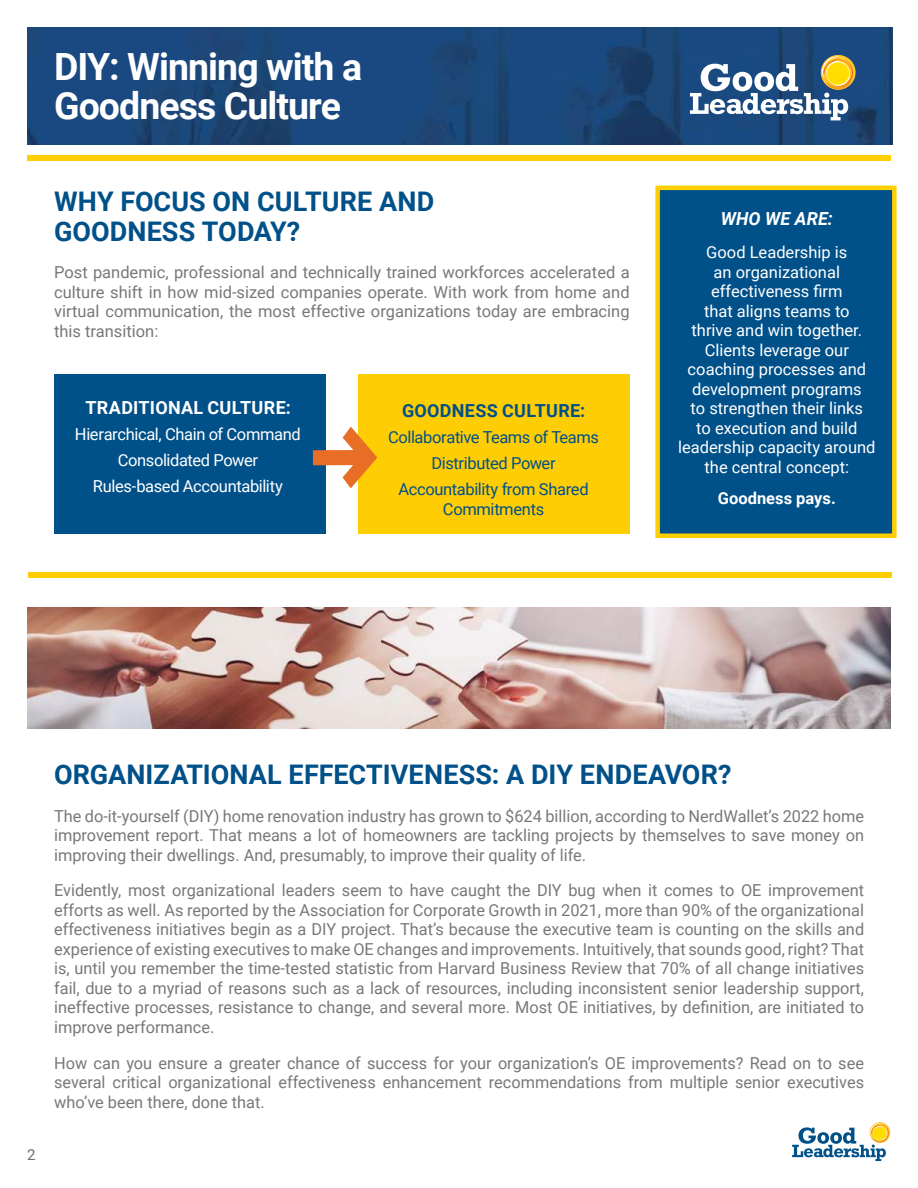
<style>
.page{position:relative;width:918px;height:1188px;background:#fff}
.page>*{position:absolute;margin:0;border:0;box-sizing:border-box;transform-origin:0 0}
.t1{font:700 37.5px/39px "Roboto";letter-spacing:-.025em;color:#fff}
.t2{font:700 27px/30px "Roboto";letter-spacing:.005em;color:#005089}
.t3{font:700 18px "Roboto";letter-spacing:.015em;color:#fff}
.t4{font:700 18px "Roboto";letter-spacing:.015em;color:#005089}
.t5{font:italic 700 18px "Roboto";letter-spacing:.005em;color:#fff}
.t6{font:16.5px/19.5px "Roboto";color:#77787b;text-align:justify}
.t7{font:16.5px/19.5px "Roboto";color:#fff;text-align:center}
.t8{font:16.5px/26.2px "Roboto";letter-spacing:-.025em;color:#005089;text-align:center}
.t9{font:16.5px/26.2px "Roboto";letter-spacing:-.025em;color:#fff;text-align:center}
.t10{font:700 16.5px "Roboto";color:#fff}
.t11{font:15px "Roboto";color:#6d6e71}
</style>
<div class="page">
<svg style="left:792px;top:1122px;width:99px;height:39px"></svg>
<svg style="left:655px;top:185px;width:242px;height:353px;background:#105881"></svg>
<img style="left:27px;top:27px;width:865px;height:118px">
<svg style="left:690px;top:55px;width:167px;height:65px"></svg>
<div style="left:27px;top:155px;width:864px;height:6px;background:#ffcd03"></div>
<div style="left:28px;top:572px;width:864px;height:6px;background:#ffcd03"></div>
<div style="left:54px;top:374px;width:271px;height:160px;background:#005089"></div>
<div style="left:359px;top:374px;width:271px;height:160px;background:#ffcd03"></div>
<svg style="left:313px;top:427px;width:64px;height:61px"></svg>
<img style="left:28px;top:607px;width:863px;height:122px">
<h1 class="t1" style="left:54px;top:45px;width:310px">DIY: Winning with a<br>Goodness Culture</h1>
<h2 class="t2" style="left:54px;top:185px;width:382px">WHY FOCUS ON CULTURE AND<br>GOODNESS TODAY?</h2>
<p class="t6" style="left:54px;top:262px;width:577px">Post pandemic, professional and technically trained workforces accelerated a culture shift in how mid-sized companies operate. With work from home and virtual communication, the most effective organizations today are embracing this transition:</p>
<p class="t3" style="left:85px;top:395px;width:207px">TRADITIONAL CULTURE:</p>
<p class="t9" style="left:75px;top:420px;width:227px">Hierarchical, Chain of Command<br>Consolidated Power<br>Rules-based Accountability</p>
<p class="t4" style="left:402px;top:398px;width:185px">GOODNESS CULTURE:</p>
<p class="t8" style="left:388px;top:423px;width:212px">Collaborative Teams of Teams<br>Distributed Power<br>Accountability from Shared</p>
<p class="t8" style="left:443px;top:495px;width:103px">Commitments</p>
<p class="t5" style="left:721px;top:206px;width:114px">WHO WE ARE:</p>
<p class="t7" style="left:678px;top:242px;width:199px">Good Leadership is<br>an organizational effectiveness firm<br>that aligns teams to<br>thrive and win together.<br>Clients leverage our coaching processes and development programs<br>to strengthen their links<br>to execution and build leadership capacity around the central concept:</p>
<p class="t10" style="left:718px;top:487px;width:120px">Goodness pays.</p>
<p class="t11" style="left:27px;top:1144px;width:10px">2</p>
<h2 class="t2" style="left:54px;top:759px;width:679px">ORGANIZATIONAL EFFECTIVENESS: A DIY ENDEAVOR?</h2>
<p class="t6" style="left:54px;top:806px;width:811px">The do-it-yourself (DIY) home renovation industry has grown to $624 billion, according to NerdWallet’s 2022 home improvement report. That means a lot of homeowners are tackling projects by themselves to save money on improving their dwellings. And, presumably, to improve their quality of life.</p>
<p class="t6" style="left:54px;top:880px;width:812px">Evidently, most organizational leaders seem to have caught the DIY bug when it comes to OE improvement efforts as well. As reported by the Association for Corporate Growth in 2021, more than 90% of the organizational effectiveness initiatives begin as a DIY project. That’s because the executive team is counting on the skills and experience of existing executives to make OE changes and improvements. Intuitively, that sounds good, right? That is, until you remember the time-tested statistic from Harvard Business Review that 70% of all change initiatives fail, due to a myriad of reasons such as a lack of resources, including inconsistent senior leadership support, ineffective processes, resistance to change, and several more. Most OE initiatives, by definition, are initiated to improve performance.</p>
<p class="t6" style="left:54px;top:1052px;width:811px">How can you ensure a greater chance of success for your organization’s OE improvements? Read on to see several critical organizational effectiveness enhancement recommendations from multiple senior executives who’ve been there, done that.</p>
</div>
